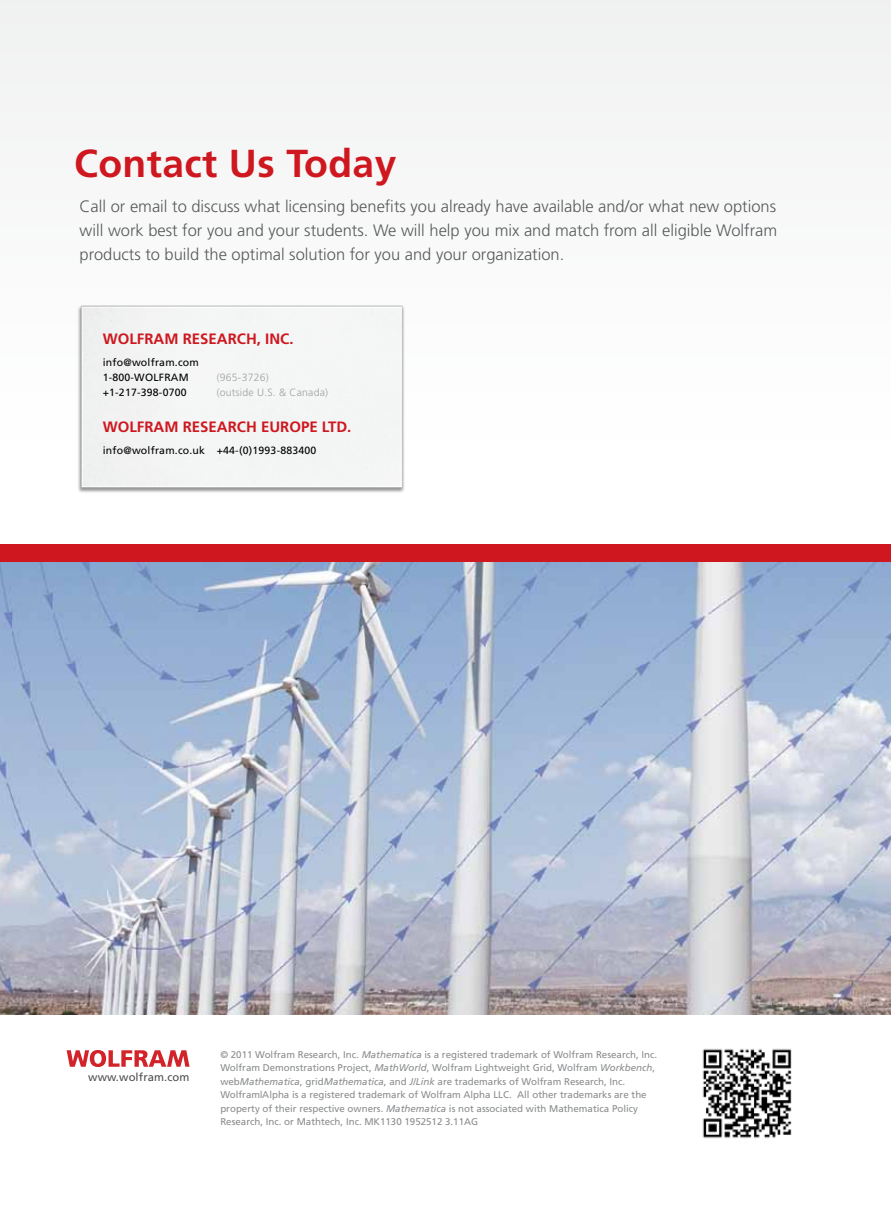
<style>
.page{position:relative;width:891px;height:1215px;background:#fff}
.page>*{position:absolute;margin:0;border:0;box-sizing:border-box;transform-origin:0 0}
.t1{font:700 39px "Frutiger";letter-spacing:.01em;color:#ce171e}
.t2{font:300 16.5px/24px "Frutiger";color:#58595b;text-align:justify}
.t3{font:700 15px "Frutiger";color:#ce171e}
.t4{font:11.25px "Frutiger";letter-spacing:.01em;color:#4d4d4f}
.t5{font:10.5px/15px "Frutiger";letter-spacing:.02em;color:#000}
.t6{font:300 10.5px "Frutiger";letter-spacing:.02em;color:#9d9fa2}
.t7{font:9.75px/13.5px "Frutiger";color:#8a8c8e}
.s1{font-style:italic}
</style>
<div class="page">
<div style="left:0;top:0;width:891px;height:495px;background:#f8f8f8"></div>
<div style="left:0;top:544px;width:891px;height:40px;background:#ce171e"></div>
<img style="left:0;top:563px;width:891px;height:452px">
<svg style="left:67px;top:1050px;width:123px;height:17px"></svg>
<img style="left:78px;top:305px;width:326px;height:187px">
<img style="left:702px;top:1048px;width:90px;height:91px">
<h1 class="t1" style="left:74px;top:141px;width:324px">Contact Us Today</h1>
<p class="t2" style="left:80px;top:194px;width:699px">Call or email to discuss what licensing benefits you already have available and/or what new options will work best for you and your students. We will help you mix and match from all eligible Wolfram products to build the optimal solution for you and your organization.</p>
<h3 class="t3" style="left:103px;top:330px;width:192px">WOLFRAM RESEARCH, INC.</h3>
<p class="t5" style="left:103px;top:355px;width:98px">info@wolfram.com<br>1-800-WOLFRAM</p>
<p class="t6" style="left:217px;top:371px;width:54px">(965-3726)</p>
<p class="t5" style="left:103px;top:385px;width:85px">+1-217-398-0700</p>
<p class="t6" style="left:217px;top:386px;width:113px">(outside U.S. &amp; Canada)</p>
<h3 class="t3" style="left:103px;top:418px;width:250px">WOLFRAM RESEARCH EUROPE LTD.</h3>
<p class="t5" style="left:103px;top:443px;width:215px">info@wolfram.co.uk +44-(0)1993-883400</p>
<p class="t4" style="left:88px;top:1070px;width:103px">www.wolfram.com</p>
<p class="t7" style="left:220px;top:1047px;width:438px">© 2011 Wolfram Research, Inc. <span class="s1">Mathematica</span> is a registered trademark of Wolfram Research, Inc.<br>Wolfram Demonstrations Project, <span class="s1">MathWorld</span>, Wolfram Lightweight Grid, Wolfram <span class="s1">Workbench</span>, web<span class="s1">Mathematica</span>, grid<span class="s1">Mathematica</span>, and <span class="s1">J/Link</span> are trademarks of Wolfram Research, Inc.<br>Wolfram|Alpha is a registered trademark of Wolfram Alpha LLC. All other trademarks are the property of their respective owners. <span class="s1">Mathematica</span> is not associated with Mathematica Policy Research, Inc. or Mathtech, Inc. MK1130 1952512 3.11AG</p>
</div>
